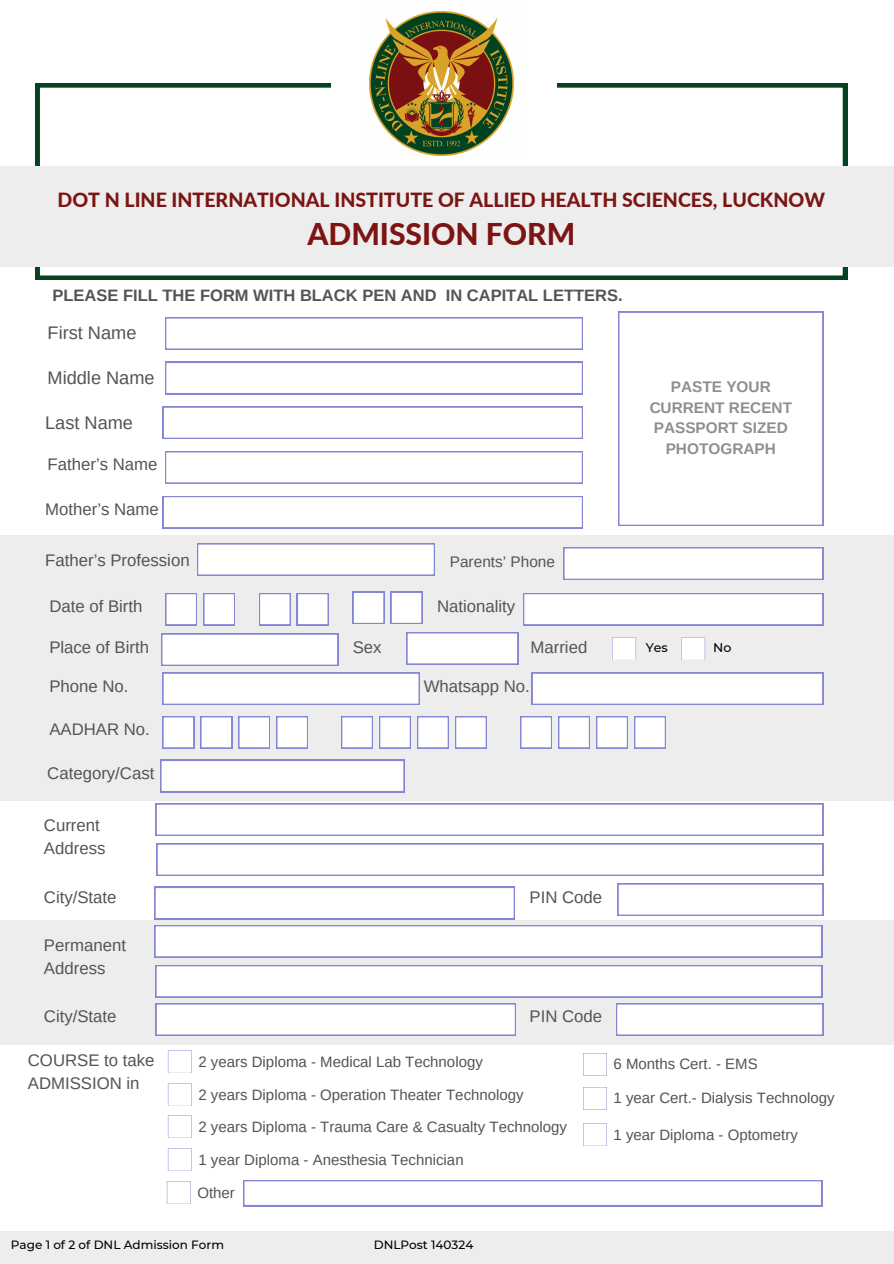
<style>
.page{position:relative;width:894px;height:1264px;background:#fff}
.page>*{position:absolute;margin:0;border:0;box-sizing:border-box;transform-origin:0 0}
.t1{font:800 30px "Lato";color:#7b1413}
.t2{font:800 19.5px "Lato";color:#7b1413}
.t3{font:18.15px "Arimo";color:#545454}
.t4{font:16.8px/23.1px "Arimo";color:#545454}
.t5{font:700 16.5px "Arimo";color:#545454}
.t6{font:700 15.3px/21px "Arimo";color:#545454;text-align:center}
.t7{font:15.3px "Arimo";color:#545454}
.t8{font:15px "Arimo";color:#545454}
.t9{font:500 12.6px "Montserrat";color:#000}
.t10{font:500 12px "Montserrat";color:#000}
</style>
<div class="page">
<svg style="left:35px;top:83px;width:812px;height:197px"></svg>
<div style="left:0;top:167px;width:893px;height:100px;background:#ededed"></div>
<div style="left:330px;top:45px;width:226px;height:85px;background:#fff"></div>
<img style="left:360px;top:11px;width:162px;height:153px">
<svg style="left:165px;top:317px;width:417px;height:32px"></svg>
<div style="left:0;top:535px;width:893px;height:265px;background:#ededed"></div>
<svg style="left:165px;top:451px;width:417px;height:32px"></svg>
<svg style="left:197px;top:543px;width:237px;height:32px"></svg>
<svg style="left:163px;top:496px;width:419px;height:32px"></svg>
<svg style="left:563px;top:547px;width:259px;height:33px"></svg>
<svg style="left:523px;top:593px;width:300px;height:32px"></svg>
<svg style="left:162px;top:672px;width:257px;height:32px"></svg>
<svg style="left:531px;top:672px;width:292px;height:32px"></svg>
<svg style="left:162px;top:716px;width:32px;height:32px"></svg>
<svg style="left:200px;top:716px;width:32px;height:32px"></svg>
<svg style="left:238px;top:716px;width:32px;height:32px"></svg>
<svg style="left:276px;top:716px;width:32px;height:32px"></svg>
<div style="left:341px;top:716px;width:32px;height:32px;background:#8487d4"></div>
<svg style="left:342px;top:717px;width:30px;height:31px"></svg>
<div style="left:379px;top:716px;width:32px;height:32px;background:#8487d4"></div>
<svg style="left:380px;top:717px;width:30px;height:31px"></svg>
<svg style="left:417px;top:716px;width:31px;height:32px"></svg>
<svg style="left:455px;top:716px;width:31px;height:32px"></svg>
<div style="left:520px;top:716px;width:32px;height:32px;background:#8487d4"></div>
<svg style="left:521px;top:717px;width:30px;height:31px"></svg>
<div style="left:558px;top:716px;width:32px;height:32px;background:#8487d4"></div>
<svg style="left:559px;top:717px;width:30px;height:31px"></svg>
<svg style="left:596px;top:716px;width:31px;height:32px"></svg>
<svg style="left:634px;top:716px;width:31px;height:32px"></svg>
<svg style="left:165px;top:593px;width:32px;height:32px"></svg>
<svg style="left:203px;top:593px;width:32px;height:32px"></svg>
<svg style="left:259px;top:593px;width:31px;height:32px"></svg>
<svg style="left:297px;top:593px;width:31px;height:32px"></svg>
<svg style="left:352px;top:592px;width:32px;height:32px"></svg>
<svg style="left:390px;top:592px;width:32px;height:32px"></svg>
<svg style="left:156px;top:803px;width:667px;height:32px"></svg>
<svg style="left:617px;top:883px;width:206px;height:32px"></svg>
<div style="left:0;top:920px;width:893px;height:125px;background:#ededed"></div>
<svg style="left:156px;top:1003px;width:359px;height:32px"></svg>
<svg style="left:616px;top:1003px;width:207px;height:32px"></svg>
<svg style="left:161px;top:633px;width:177px;height:32px"></svg>
<svg style="left:406px;top:632px;width:112px;height:32px"></svg>
<svg style="left:612px;top:637px;width:24px;height:23px"></svg>
<svg style="left:681px;top:637px;width:24px;height:23px"></svg>
<svg style="left:165px;top:362px;width:417px;height:32px"></svg>
<svg style="left:163px;top:406px;width:419px;height:33px"></svg>
<svg style="left:618px;top:312px;width:205px;height:213px"></svg>
<svg style="left:160px;top:760px;width:244px;height:32px"></svg>
<div style="left:0;top:1231px;width:893px;height:32px;background:#ededed"></div>
<svg style="left:168px;top:1050px;width:24px;height:23px"></svg>
<svg style="left:168px;top:1083px;width:24px;height:23px"></svg>
<svg style="left:168px;top:1115px;width:24px;height:23px"></svg>
<svg style="left:583px;top:1123px;width:23px;height:23px"></svg>
<svg style="left:157px;top:843px;width:666px;height:32px"></svg>
<svg style="left:154px;top:887px;width:360px;height:32px"></svg>
<svg style="left:154px;top:925px;width:667px;height:32px"></svg>
<svg style="left:155px;top:965px;width:666px;height:32px"></svg>
<svg style="left:583px;top:1053px;width:23px;height:22px"></svg>
<svg style="left:583px;top:1087px;width:23px;height:22px"></svg>
<svg style="left:168px;top:1148px;width:24px;height:23px"></svg>
<svg style="left:167px;top:1181px;width:24px;height:23px"></svg>
<svg style="left:243px;top:1180px;width:578px;height:25px"></svg>
<h1 class="t2" style="left:58px;top:188px;width:768px">DOT N LINE INTERNATIONAL INSTITUTE OF ALLIED HEALTH SCIENCES, LUCKNOW</h1>
<h1 class="t1" style="left:307px;top:216px;width:269px">ADMISSION FORM</h1>
<h2 class="t5" style="left:52px;top:286px;width:571px">PLEASE FILL THE FORM WITH BLACK PEN AND IN CAPITAL LETTERS.</h2>
<h3 class="t3" style="left:48px;top:323px;width:90px">First Name</h3>
<h4 class="t3" style="left:48px;top:367px;width:108px">Middle Name</h4>
<h4 class="t3" style="left:45px;top:412px;width:89px">Last Name</h4>
<h2 class="t4" style="left:48px;top:453px;width:111px">Father’s Name</h2>
<h4 class="t4" style="left:45px;top:497px;width:115px">Mother’s Name</h4>
<h2 class="t4" style="left:45px;top:548px;width:146px">Father’s Profession</h2>
<h4 class="t7" style="left:449px;top:553px;width:107px">Parents’ Phone</h4>
<h4 class="t4" style="left:49px;top:594px;width:95px">Date of Birth</h4>
<h3 class="t4" style="left:437px;top:595px;width:80px">Nationality</h3>
<p class="t6" style="left:649px;top:376px;width:144px">PASTE YOUR<br>CURRENT RECENT<br>PASSPORT SIZED<br>PHOTOGRAPH</p>
<h4 class="t4" style="left:49px;top:635px;width:101px">Place of Birth</h4>
<h4 class="t4" style="left:352px;top:635px;width:30px">Sex</h4>
<h4 class="t4" style="left:530px;top:635px;width:58px">Married</h4>
<h4 class="t9" style="left:645px;top:639px;width:24px">Yes</h4>
<h4 class="t9" style="left:713px;top:639px;width:20px">No</h4>
<h4 class="t4" style="left:49px;top:674px;width:81px">Phone No.</h4>
<h4 class="t4" style="left:423px;top:674px;width:108px">Whatsapp No.</h4>
<h4 class="t4" style="left:49px;top:718px;width:102px">AADHAR No.</h4>
<h4 class="t4" style="left:47px;top:761px;width:109px">Category/Cast</h4>
<p class="t4" style="left:44px;top:813px;width:63px">Current<br>Address</p>
<h4 class="t4" style="left:44px;top:885px;width:74px">City/State</h4>
<h4 class="t4" style="left:529px;top:885px;width:74px">PIN Code</h4>
<h4 class="t4" style="left:44px;top:933px;width:83px">Permanent<br>Address</h4>
<h4 class="t4" style="left:44px;top:1005px;width:74px">City/State</h4>
<p class="t4" style="left:529px;top:1005px;width:74px">PIN Code</p>
<h4 class="t4" style="left:28px;top:1048px;width:128px">COURSE to take<br>ADMISSION in</h4>
<h5 class="t8" style="left:198px;top:1053px;width:286px">2 years Diploma - Medical Lab Technology</h5>
<h5 class="t8" style="left:198px;top:1086px;width:327px">2 years Diploma - Operation Theater Technology</h5>
<h5 class="t8" style="left:198px;top:1117px;width:370px">2 years Diploma - Trauma Care &amp; Casualty Technology</h5>
<h5 class="t8" style="left:198px;top:1150px;width:267px">1 year Diploma - Anesthesia Technician</h5>
<p class="t8" style="left:197px;top:1183px;width:39px">Other</p>
<h5 class="t8" style="left:613px;top:1055px;width:146px">6 Months Cert. - EMS</h5>
<h5 class="t8" style="left:613px;top:1089px;width:222px">1 year Cert.- Dialysis Technology</h5>
<h5 class="t8" style="left:613px;top:1126px;width:186px">1 year Diploma - Optometry</h5>
<h4 class="t10" style="left:11px;top:1237px;width:214px">Page 1 of 2 of DNL Admission Form</h4>
<h5 class="t10" style="left:374px;top:1237px;width:101px">DNLPost 140324</h5>
</div>
